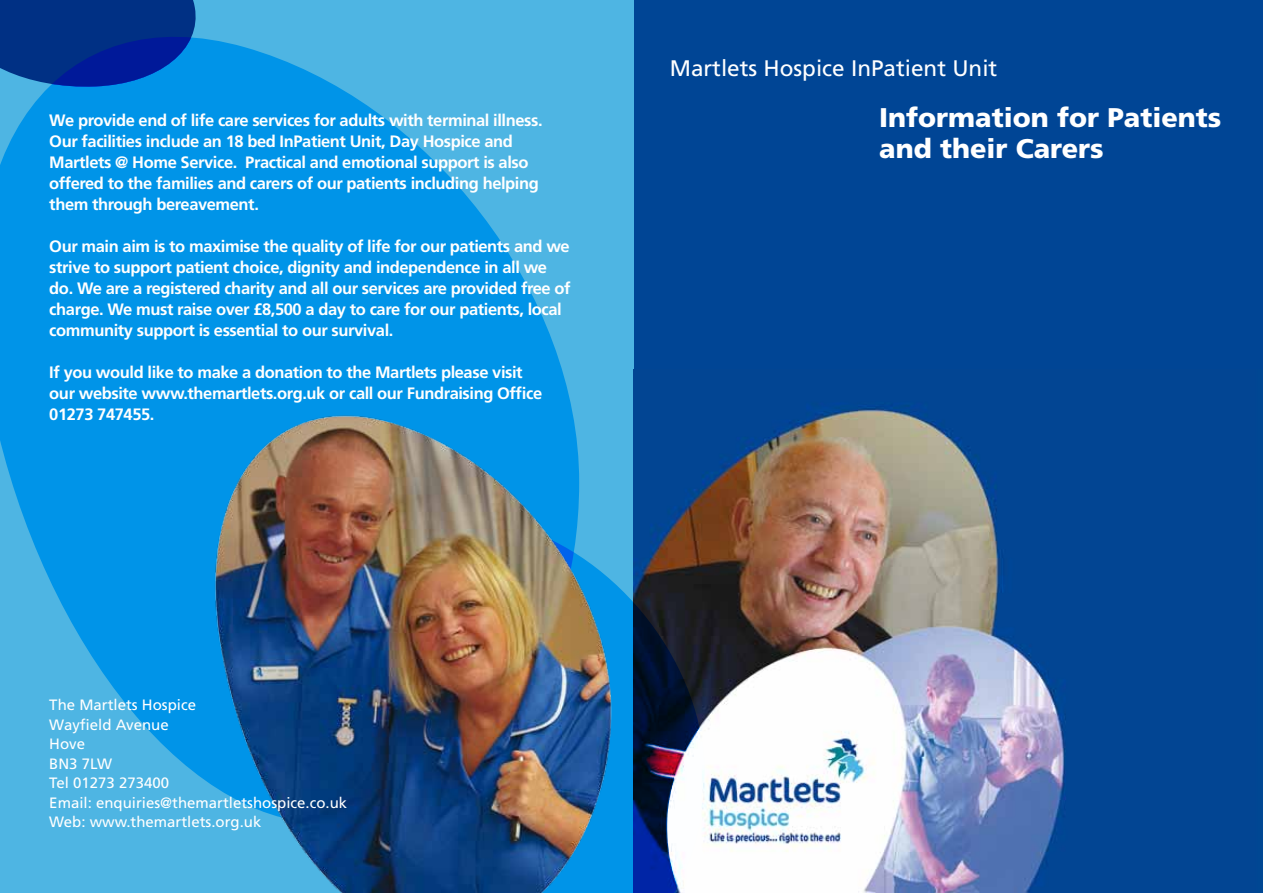
<style>
.page{position:relative;width:1263px;height:893px;background:#fff}
.page>*{position:absolute;margin:0;border:0;box-sizing:border-box;transform-origin:0 0}
.t1{font:900 27px/31.5px "Frutiger";color:#fff}
.t2{font:22.5px "Frutiger";color:#fff}
.t3{font:700 16.5px/21px "Frutiger";letter-spacing:-.025em;color:#fff}
.t4{font:15px/19.5px "Frutiger";color:#fff}
</style>
<div class="page">
<div style="left:634px;top:0;width:629px;height:523px;background:#004595"></div>
<div style="left:0;top:0;width:633px;height:893px;background:#4eb5e3"></div>
<div style="left:0;top:0;width:196px;height:35px;background:#003084"></div>
<img style="left:668px;top:405px;width:595px;height:488px">
<svg style="left:0;top:35px;width:558px;height:728px;fill:#0094e8"></svg>
<svg style="left:623px;top:518px;width:82px;height:375px"></svg>
<img style="left:183px;top:358px;width:440px;height:535px">
<p class="t3" style="left:49px;top:110px;width:495px">We provide end of life care services for adults with terminal illness.<br>Our facilities include an 18 bed InPatient Unit, Day Hospice and Martlets @ Home Service. Practical and emotional support is also offered to the families and carers of our patients including helping them through bereavement.</p>
<p class="t3" style="left:49px;top:236px;width:523px">Our main aim is to maximise the quality of life for our patients and we strive to support patient choice, dignity and independence in all we do. We are a registered charity and all our services are provided free of charge. We must raise over £8,500 a day to care for our patients, local community support is essential to our survival.</p>
<p class="t3" style="left:49px;top:362px;width:494px">If you would like to make a donation to the Martlets please visit our website www.themartlets.org.uk or call our Fundraising Office<br>01273 747455.</p>
<h2 class="t2" style="left:670px;top:55px;width:329px">Martlets Hospice InPatient Unit</h2>
<h1 class="t1" style="left:879px;top:101px;width:344px">Information for Patients and their Carers</h1>
<p class="t4" style="left:49px;top:696px;width:299px">The Martlets Hospice<br>Wayfield Avenue<br>Hove<br>BN3 7LW<br>Tel 01273 273400<br>Email: enquiries@themartletshospice.co.uk<br>Web: www.themartlets.org.uk</p>
</div>
